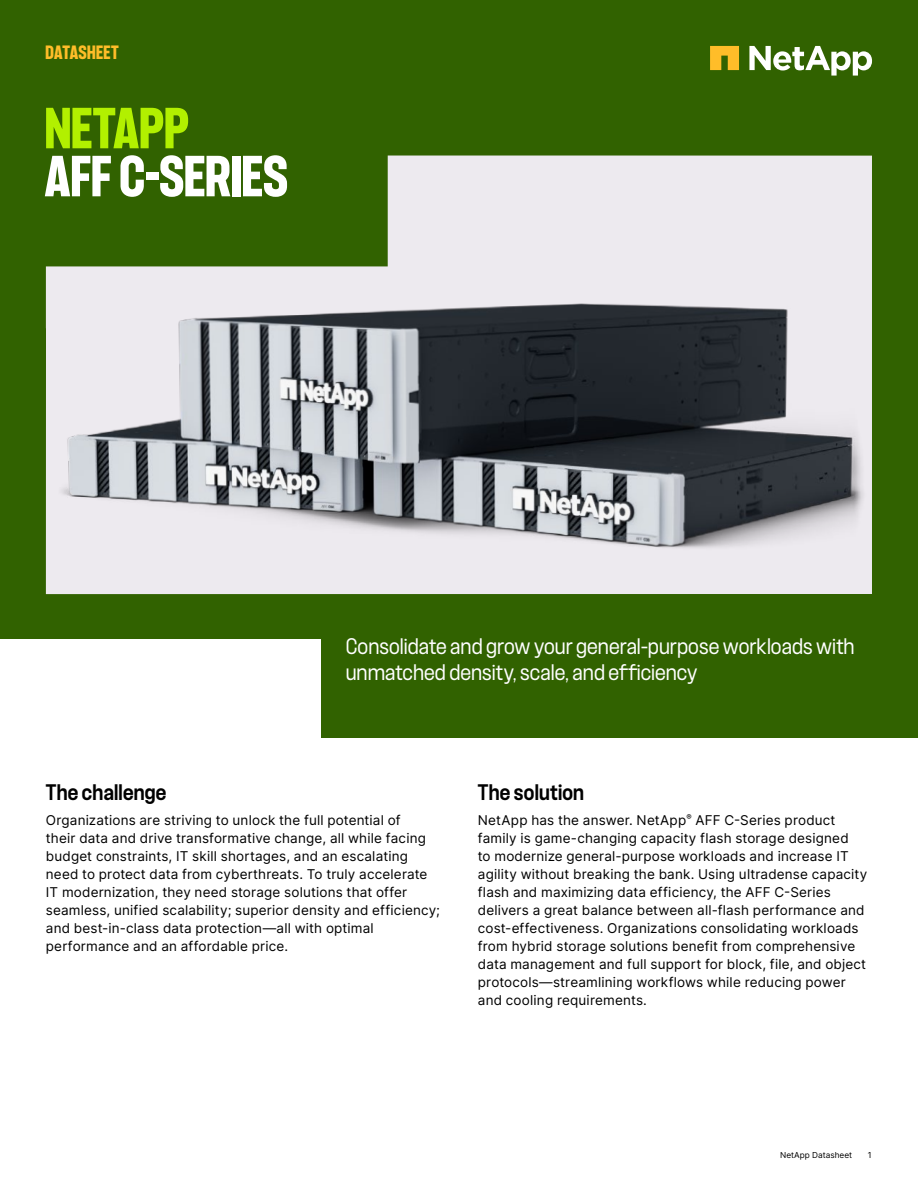
<style>
.page{position:relative;width:918px;height:1188px;background:#fff}
.page>*{position:absolute;margin:0;border:0;box-sizing:border-box;transform-origin:0 0}
.t1{font:700 54px "F37 Judge";color:#fff}
.t2{font:700 54px "F37 Judge";color:#b2f000}
.t3{font:expanded 21px/25.5px "F37 Judge";color:#fff}
.t4{font:500 expanded 21px "F37 Judge";letter-spacing:.01em;color:#000}
.t5{font:700 18px "F37 Judge";letter-spacing:.02em;color:#ffbd29}
.t6{font:13.5px/18px "Inter";letter-spacing:.015em;color:#000}
.t7{font:8.25px "Inter";color:#000}
</style>
<div class="page">
<div style="left:322px;top:637px;width:596px;height:101px;background:#316200"></div>
<div style="left:0;top:0;width:918px;height:638px;background:#316200"></div>
<svg style="left:749px;top:46px;width:123px;height:30px"></svg>
<svg style="left:710px;top:46px;width:29px;height:24px"></svg>
<svg style="left:46px;top:156px;width:826px;height:438px;fill:#edeaef"></svg>
<img style="left:49px;top:281px;width:820px;height:313px">
<h3 class="t5" style="left:46px;top:43px;width:75px">DATASHEET</h3>
<h1 class="t2" style="left:45px;top:98px;width:146px">NETAPP</h1>
<h1 class="t1" style="left:45px;top:146px;width:245px">AFF C-SERIES</h1>
<h2 class="t3" style="left:346px;top:632px;width:510px">Consolidate and grow your general-purpose workloads with unmatched density, scale, and efficiency</h2>
<h2 class="t4" style="left:46px;top:781px;width:122px">The challenge</h2>
<p class="t6" style="left:46px;top:811px;width:396px">Organizations are striving to unlock the full potential of<br>their data and drive transformative change, all while facing budget constraints, IT skill shortages, and an escalating need to protect data from cyberthreats. To truly accelerate IT modernization, they need storage solutions that offer seamless, unified scalability; superior density and efficiency; and best-in-class data protection—all with optimal performance and an affordable price.</p>
<h2 class="t4" style="left:478px;top:781px;width:108px">The solution</h2>
<p class="t6" style="left:478px;top:811px;width:391px">NetApp has the answer. NetApp<sup>®</sup> AFF C-Series product family is game-changing capacity flash storage designed<br>to modernize general-purpose workloads and increase IT agility without breaking the bank. Using ultradense capacity flash and maximizing data efficiency, the AFF C-Series delivers a great balance between all-flash performance and cost-effectiveness. Organizations consolidating workloads from hybrid storage solutions benefit from comprehensive data management and full support for block, file, and object protocols—streamlining workflows while reducing power and cooling requirements.</p>
<p class="t7" style="left:780px;top:1149px;width:74px">NetApp Datasheet</p>
<p class="t7" style="left:868px;top:1149px;width:5px">1</p>
</div>
